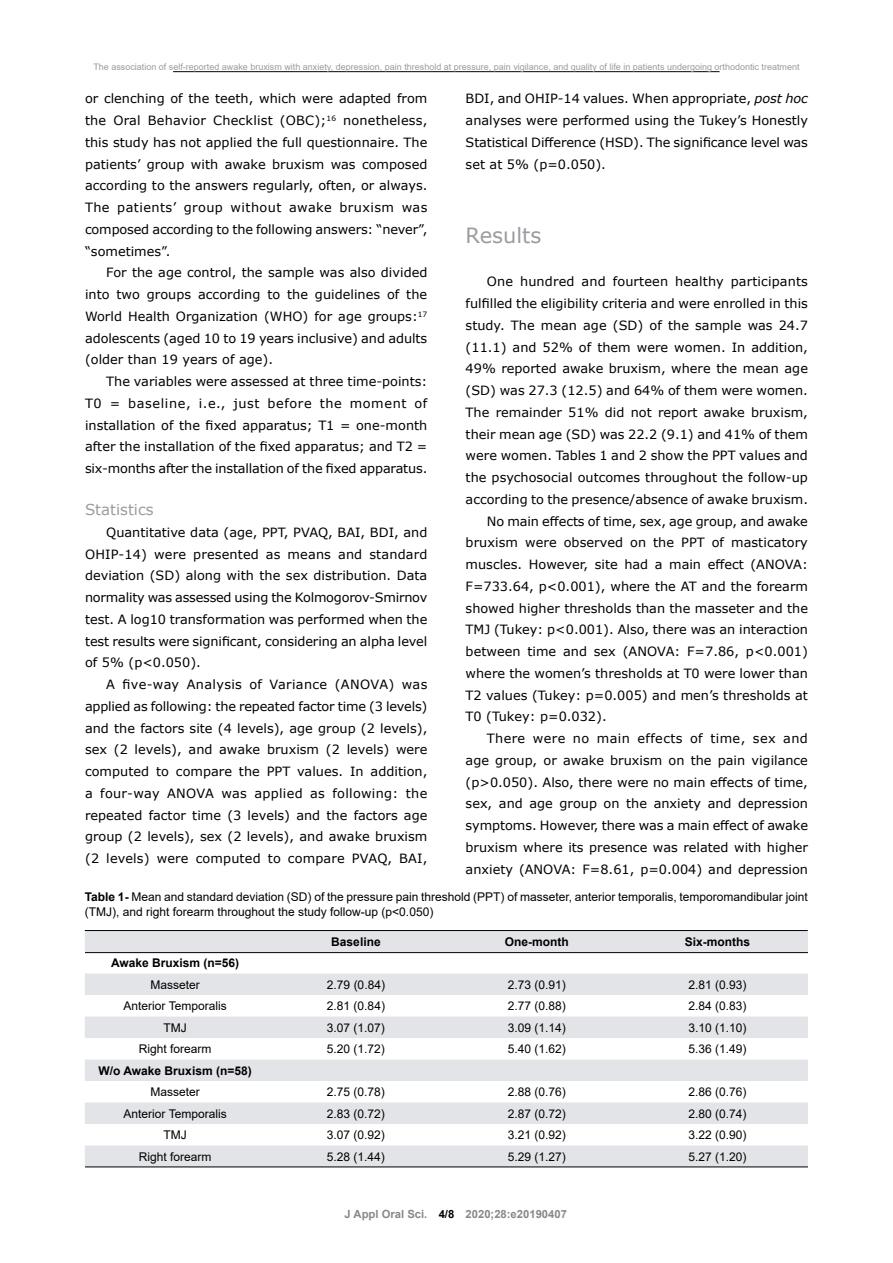
<style>
.page{position:relative;width:893px;height:1263px;background:#fff}
.page>*{position:absolute;margin:0;border:0;box-sizing:border-box;transform-origin:0 0}
.t1{font:21px "Verdana";color:#9c9ba0}
.t2{font:15px "Verdana";color:#9c9ba0}
.t3{font:12.75px/21.8px "Verdana";color:#000;text-align:justify}
.t4{font:12.75px "Verdana";letter-spacing:.03em;color:#000}
.t5{font:12px/14.4px "Arial";color:#000}
.t6{font:700 12px "Arial";color:#000}
.t7{font:700 11.25px "Arial";color:#89878c}
.t8{font:9px "Arial";color:#9c9ba0}
.s1{font-style:italic}
.s2{font-weight:700}
.s3{color:#000}
</style>
<div class="page">
<hr style="left:173px;top:71px;width:547px;height:1px;background:#000805">
<svg style="left:85px;top:931px;width:723px;height:235px;fill:#e3e4e8"></svg>
<hr style="left:85px;top:930px;width:723px;height:1px;background:#000">
<hr style="left:85px;top:952px;width:723px;height:1px;background:#000">
<hr style="left:85px;top:1166px;width:723px;height:1px;background:#000">
<p class="t8" style="left:93px;top:60px;width:708px">The association of self-reported awake bruxism with anxiety, depression, pain threshold at pressure, pain vigilance, and quality of life in patients undergoing orthodontic treatment</p>
<p class="t3" style="left:85px;top:88px;width:344px">or clenching of the teeth, which were adapted from the Oral Behavior Checklist (OBC);<sup>16</sup> nonetheless, this study has not applied the full questionnaire. The patients’ group with awake bruxism was composed according to the answers regularly, often, or always.<br>The patients’ group without awake bruxism was composed according to the following answers: “never”, “sometimes”.</p>
<p class="t3" style="left:85px;top:262px;width:344px;text-indent:21px">For the age control, the sample was also divided into two groups according to the guidelines of the World Health Organization (WHO) for age groups:<sup>17 </sup>adolescents (aged 10 to 19 years inclusive) and adults (older than 19 years of age).</p>
<p class="t3" style="left:85px;top:370px;width:344px;text-indent:21px">The variables were assessed at three time-points:<br>T0 = baseline, i.e., just before the moment of installation of the fixed apparatus; T1 = one-month after the installation of the fixed apparatus; and T2 = six-months after the installation of the fixed apparatus.</p>
<p class="t2" style="left:85px;top:499px;width:70px">Statistics</p>
<p class="t3" style="left:85px;top:521px;width:344px;text-indent:21px">Quantitative data (age, PPT, PVAQ, BAI, BDI, and OHIP-14) were presented as means and standard deviation (SD) along with the sex distribution. Data normality was assessed using the Kolmogorov-Smirnov test. A log10 transformation was performed when the test results were significant, considering an alpha level of 5% (p&lt;0.050).</p>
<p class="t3" style="left:85px;top:673px;width:344px;text-indent:21px">A five-way Analysis of Variance (ANOVA) was applied as following: the repeated factor time (3 levels) and the factors site (4 levels), age group (2 levels), sex (2 levels), and awake bruxism (2 levels) were computed to compare the PPT values. In addition, a four-way ANOVA was applied as following: the repeated factor time (3 levels) and the factors age group (2 levels), sex (2 levels), and awake bruxism (2 levels) were computed to compare PVAQ, BAI,</p>
<p class="t3" style="left:466px;top:88px;width:344px">BDI, and OHIP-14 values. When appropriate, <span class="s1">post hoc </span>analyses were performed using the Tukey’s Honestly Statistical Difference (HSD). The significance level was set at 5% (p=0.050).</p>
<h1 class="t1" style="left:466px;top:221px;width:77px">Results</h1>
<p class="t3" style="left:487px;top:271px;width:323px">One hundred and fourteen healthy participants</p>
<p class="t3" style="left:466px;top:292px;width:344px">fulfilled the eligibility criteria and were enrolled in this</p>
<p class="t3" style="left:466px;top:314px;width:344px">study. The mean age (SD) of the sample was 24.7</p>
<p class="t3" style="left:466px;top:336px;width:344px">(11.1) and 52% of them were women. In addition,</p>
<p class="t3" style="left:466px;top:358px;width:344px">49% reported awake bruxism, where the mean age</p>
<p class="t3" style="left:466px;top:379px;width:344px">(SD) was 27.3 (12.5) and 64% of them were women.</p>
<p class="t3" style="left:466px;top:401px;width:344px">The remainder 51% did not report awake bruxism,</p>
<p class="t3" style="left:466px;top:423px;width:344px">their mean age (SD) was 22.2 (9.1) and 41% of them</p>
<p class="t3" style="left:466px;top:445px;width:344px">were women. Tables 1 and 2 show the PPT values and</p>
<p class="t3" style="left:466px;top:466px;width:344px">the psychosocial outcomes throughout the follow-up</p>
<p class="t3" style="left:466px;top:488px;width:344px">according to the presence/absence of awake bruxism.</p>
<p class="t3" style="left:487px;top:510px;width:323px">No main effects of time, sex, age group, and awake</p>
<p class="t3" style="left:466px;top:532px;width:344px">bruxism were observed on the PPT of masticatory</p>
<p class="t3" style="left:466px;top:553px;width:344px">muscles. However, site had a main effect (ANOVA:</p>
<p class="t3" style="left:466px;top:575px;width:344px">F=733.64, p&lt;0.001), where the AT and the forearm</p>
<p class="t3" style="left:466px;top:597px;width:344px">showed higher thresholds than the masseter and the</p>
<p class="t3" style="left:466px;top:619px;width:344px">TMJ (Tukey: p&lt;0.001). Also, there was an interaction</p>
<p class="t3" style="left:466px;top:640px;width:344px">between time and sex (ANOVA: F=7.86, p&lt;0.001)</p>
<p class="t3" style="left:466px;top:662px;width:344px">where the women’s thresholds at T0 were lower than</p>
<p class="t3" style="left:466px;top:684px;width:344px">T2 values (Tukey: p=0.005) and men’s thresholds at</p>
<p class="t3" style="left:466px;top:706px;width:143px">T0 (Tukey: p=0.032).</p>
<p class="t4" style="left:487px;top:730px;width:323px">There were no main effects of time, sex and</p>
<p class="t3" style="left:466px;top:749px;width:344px">age group, or awake bruxism on the pain vigilance</p>
<p class="t3" style="left:466px;top:771px;width:344px">(p&gt;0.050). Also, there were no main effects of time,</p>
<p class="t3" style="left:466px;top:793px;width:344px">sex, and age group on the anxiety and depression</p>
<p class="t3" style="left:466px;top:814px;width:344px">symptoms. However, there was a main effect of awake</p>
<p class="t3" style="left:466px;top:836px;width:344px">bruxism where its presence was related with higher</p>
<p class="t3" style="left:466px;top:858px;width:344px">anxiety (ANOVA: F=8.61, p=0.004) and depression</p>
<p class="t5" style="left:85px;top:890px;width:724px"><span class="s2">Table 1-</span> Mean and standard deviation (SD) of the pressure pain threshold (PPT) of masseter, anterior temporalis, temporomandibular joint (TMJ), and right forearm throughout the study follow-up (p&lt;0.050)</p>
<p class="t6" style="left:331px;top:933px;width:51px">Baseline</p>
<p class="t6" style="left:505px;top:933px;width:65px">One-month</p>
<p class="t6" style="left:685px;top:933px;width:67px">Six-months</p>
<p class="t6" style="left:111px;top:954px;width:130px">Awake Bruxism (n=56)</p>
<p class="t5" style="left:151px;top:977px;width:51px">Masseter</p>
<p class="t5" style="left:327px;top:977px;width:60px">2.79 (0.84)</p>
<p class="t5" style="left:508px;top:977px;width:60px">2.73 (0.91)</p>
<p class="t5" style="left:688px;top:977px;width:60px">2.81 (0.93)</p>
<p class="t5" style="left:124px;top:999px;width:105px">Anterior Temporalis</p>
<p class="t5" style="left:327px;top:999px;width:60px">2.81 (0.84)</p>
<p class="t5" style="left:508px;top:999px;width:60px">2.77 (0.88)</p>
<p class="t5" style="left:688px;top:999px;width:60px">2.84 (0.83)</p>
<p class="t5" style="left:164px;top:1020px;width:25px">TMJ</p>
<p class="t5" style="left:327px;top:1020px;width:60px">3.07 (1.07)</p>
<p class="t5" style="left:508px;top:1020px;width:60px">3.09 (1.14)</p>
<p class="t5" style="left:688px;top:1020px;width:60px">3.10 (1.10)</p>
<p class="t5" style="left:139px;top:1042px;width:74px">Right forearm</p>
<p class="t5" style="left:327px;top:1042px;width:60px">5.20 (1.72)</p>
<p class="t5" style="left:508px;top:1042px;width:60px">5.40 (1.62)</p>
<p class="t5" style="left:688px;top:1042px;width:60px">5.36 (1.49)</p>
<p class="t6" style="left:99px;top:1062px;width:155px">W/o Awake Bruxism (n=58)</p>
<p class="t5" style="left:150px;top:1084px;width:51px">Masseter</p>
<p class="t5" style="left:327px;top:1084px;width:60px">2.75 (0.78)</p>
<p class="t5" style="left:508px;top:1084px;width:60px">2.88 (0.76)</p>
<p class="t5" style="left:688px;top:1084px;width:60px">2.86 (0.76)</p>
<p class="t5" style="left:124px;top:1106px;width:105px">Anterior Temporalis</p>
<p class="t5" style="left:327px;top:1106px;width:60px">2.83 (0.72)</p>
<p class="t5" style="left:508px;top:1106px;width:60px">2.87 (0.72)</p>
<p class="t5" style="left:688px;top:1106px;width:60px">2.80 (0.74)</p>
<p class="t5" style="left:163px;top:1127px;width:25px">TMJ</p>
<p class="t5" style="left:327px;top:1127px;width:60px">3.07 (0.92)</p>
<p class="t5" style="left:508px;top:1127px;width:60px">3.21 (0.92)</p>
<p class="t5" style="left:688px;top:1127px;width:60px">3.22 (0.90)</p>
<p class="t5" style="left:139px;top:1149px;width:74px">Right forearm</p>
<p class="t5" style="left:327px;top:1149px;width:60px">5.28 (1.44)</p>
<p class="t5" style="left:508px;top:1149px;width:60px">5.29 (1.27)</p>
<p class="t5" style="left:688px;top:1149px;width:60px">5.27 (1.20)</p>
<p class="t7" style="left:345px;top:1206px;width:224px">J Appl Oral Sci. <span class="s3">4/8</span> 2020;28:e20190407</p>
</div>
